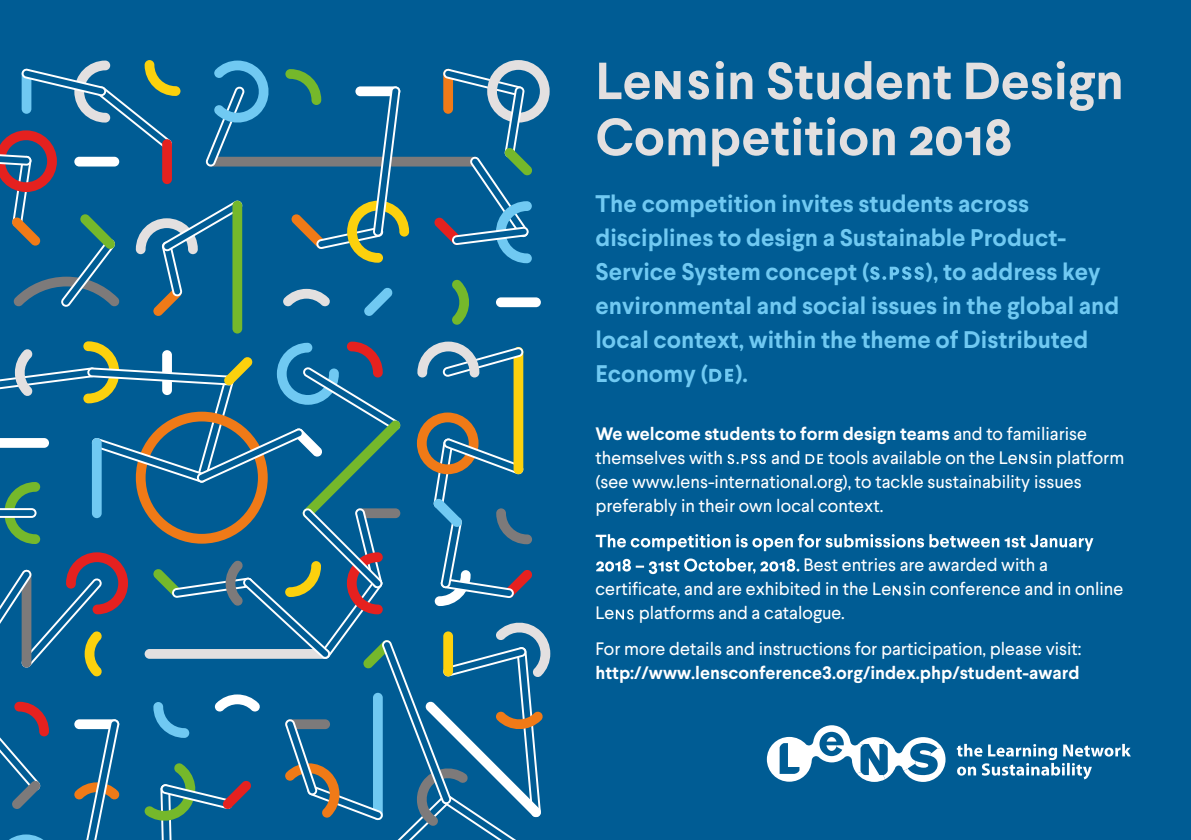
<style>
.page{position:relative;width:1191px;height:840px;background:#fff}
.page>*{position:absolute;margin:0;border:0;box-sizing:border-box;transform-origin:0 0}
.t1{font:700 52px "Larsseit";color:#e3e0e0}
.t2{font:700 24px/34px "Larsseit";color:#70c9f2}
.t3{font:18px/24px "Larsseit";color:#fff}
.t4{font:700 18px/24px "Larsseit";color:#fff}
.s1{font-weight:400}
</style>
<div class="page">
<div style="left:0;top:0;width:1191px;height:839px;background:#005c94"></div>
<div style="left:206px;top:157px;width:273px;height:9px;background:#7d7a7a;border-radius:5px"></div>
<div style="left:496px;top:297px;width:45px;height:10px;background:#fff;border-radius:5px"></div>
<svg style="left:364px;top:287px;width:29px;height:29px"></svg>
<svg style="left:452px;top:279px;width:17px;height:46px"></svg>
<svg style="left:283px;top:289px;width:47px;height:17px"></svg>
<div style="left:232px;top:200px;width:10px;height:133px;background:#75b82b;border-radius:5px"></div>
<svg style="left:285px;top:69px;width:124px;height:193px"></svg>
<svg style="left:434px;top:60px;width:115px;height:203px"></svg>
<svg style="left:0;top:60px;width:271px;height:256px"></svg>
<svg style="left:0;top:341px;width:550px;height:498px"></svg>
<svg style="left:956px;top:743px;width:175px;height:35px"></svg>
<svg style="left:767px;top:725px;width:178px;height:56px"></svg>
<svg style="left:870px;top:266px;width:54px;height:14px"></svg>
<svg style="left:709px;top:368px;width:24px;height:13px"></svg>
<svg style="left:727px;top:454px;width:39px;height:10px"></svg>
<svg style="left:805px;top:454px;width:18px;height:9px"></svg>
<svg style="left:1019px;top:454px;width:18px;height:10px"></svg>
<svg style="left:595px;top:534px;width:498px;height:17px"></svg>
<svg style="left:596px;top:558px;width:203px;height:15px"></svg>
<svg style="left:892px;top:585px;width:18px;height:10px"></svg>
<svg style="left:616px;top:609px;width:17px;height:10px"></svg>
<svg style="left:655px;top:70px;width:54px;height:30px"></svg>
<svg style="left:597px;top:117px;width:413px;height:49px"></svg>
<h1 class="t1" style="left:595px;top:47px;width:530px">Le in Student Design</h1>
<h2 class="t2" style="left:595px;top:186px;width:472px">The competition invites students across disciplines to design a Sustainable Product-<br>Service System concept (</h2>
<h2 class="t2" style="left:595px;top:254px;width:525px;text-indent:330px">), to address key environmental and social issues in the global and local context, within the theme of Distributed<br>Economy ( ).</h2>
<p class="t4" style="left:595px;top:421px;width:493px">We welcome students to form design teams <span class="s1">and to familiarise themselves with</span></p>
<p class="t3" style="left:595px;top:445px;width:530px;text-indent:233px">tools available on the Le in platform (see www.lens-international.org), to tackle sustainability issues preferably in their own local context.</p>
<p class="t3" style="left:771px;top:445px;width:31px">and</p>
<p class="t3" style="left:595px;top:552px;width:529px;text-indent:208px">Best entries are awarded with a certificate, and are exhibited in the Le in conference and in online<br>Le</p>
<p class="t3" style="left:595px;top:595px;width:487px;line-height:35.4px;text-indent:43px">platforms and a catalogue.<br>For more details and instructions for participation, please visit:</p>
<p class="t4" style="left:595px;top:660px;width:485px">http://www.lensconference3.org/index.php/student-award</p>
</div>
